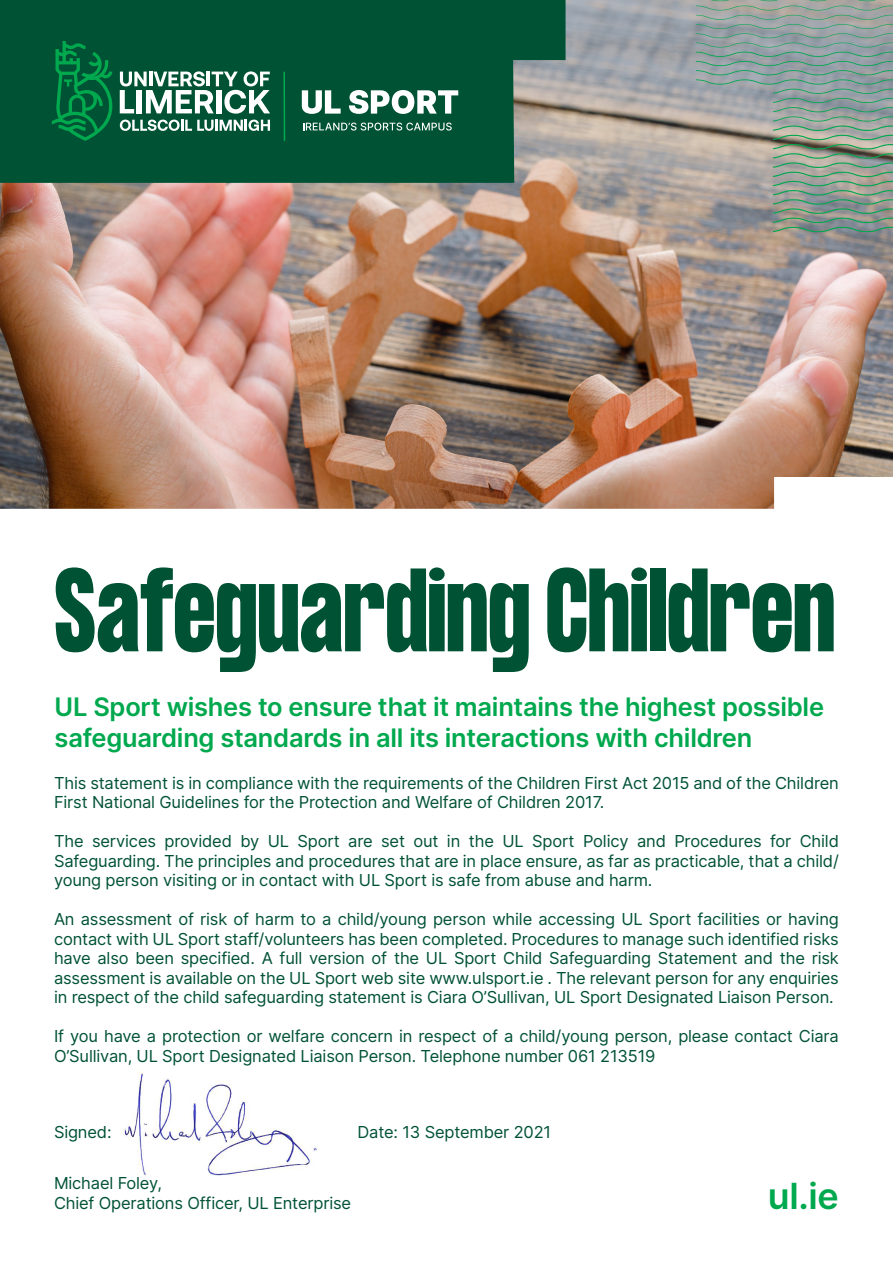
<style>
.page{position:relative;width:893px;height:1263px;background:#fff}
.page>*{position:absolute;margin:0;border:0;box-sizing:border-box;transform-origin:0 0}
.t1{font:700 103.5px "Formula Condensed";letter-spacing:.01em;color:#005235}
.t2{font:600 36px "Inter";color:#00a84e}
.t3{font:600 25.5px/30.6px "Inter";letter-spacing:-.01em;color:#00a84e}
.t4{font:16.5px/19.5px "Inter";letter-spacing:-.01em;color:#005235}
</style>
<div class="page">
<img style="left:0;top:0;width:893px;height:477px">
<img style="left:0;top:477px;width:775px;height:32px">
<svg style="left:0;top:0;width:566px;height:183px;background:#0e583d"></svg>
<svg style="left:696px;top:0;width:197px;height:232px;background:#95a09a"></svg>
<svg style="left:302px;top:90px;width:39px;height:24px"></svg>
<svg style="left:349px;top:90px;width:109px;height:24px"></svg>
<svg style="left:52px;top:41px;width:61px;height:100px;background:#006d3d"></svg>
<hr style="left:283px;top:72px;width:2px;height:69px;background:#00a84e">
<svg style="left:120px;top:120px;width:150px;height:11px"></svg>
<svg style="left:120px;top:71px;width:150px;height:43px"></svg>
<svg style="left:303px;top:123px;width:149px;height:8px"></svg>
<img style="left:123px;top:1069px;width:196px;height:107px">
<p class="t1" style="left:55px;top:549px;width:781px">Safeguarding Children</p>
<p class="t3" style="left:55px;top:691px;width:771px">UL Sport wishes to ensure that it maintains the highest possible safeguarding standards in all its interactions with children</p>
<p class="t4" style="left:54px;top:772px;width:786px">This statement is in compliance with the requirements of the Children First Act 2015 and of the Children<br>First National Guidelines for the Protection and Welfare of Children 2017.</p>
<p class="t4" style="left:54px;top:831px;width:786px;text-align:justify">The services provided by UL Sport are set out in the UL Sport Policy and Procedures for Child Safeguarding. The principles and procedures that are in place ensure, as far as practicable, that a child/ young person visiting or in contact with UL Sport is safe from abuse and harm.</p>
<p class="t4" style="left:54px;top:909px;width:786px;text-align:justify">An assessment of risk of harm to a child/young person while accessing UL Sport facilities or having contact with UL Sport staff/volunteers has been completed. Procedures to manage such identified risks have also been specified. A full version of the UL Sport Child Safeguarding Statement and the risk assessment is available on the UL Sport web site www.ulsport.ie . The relevant person for any enquiries in respect of the child safeguarding statement is Ciara O’Sullivan, UL Sport Designated Liaison Person.</p>
<p class="t4" style="left:54px;top:1026px;width:786px">If you have a protection or welfare concern in respect of a child/young person, please contact Ciara<br>O’Sullivan, UL Sport Designated Liaison Person. Telephone number 061 213519</p>
<p class="t4" style="left:358px;top:1122px;width:195px">Date: 13 September 2021</p>
<p class="t4" style="left:54px;top:1173px;width:110px">Michael Foley,</p>
<p class="t4" style="left:54px;top:1193px;width:299px">Chief Operations Officer, UL Enterprise</p>
<p class="t2" style="left:768px;top:1170px;width:73px">ul.ie</p>
</div>
